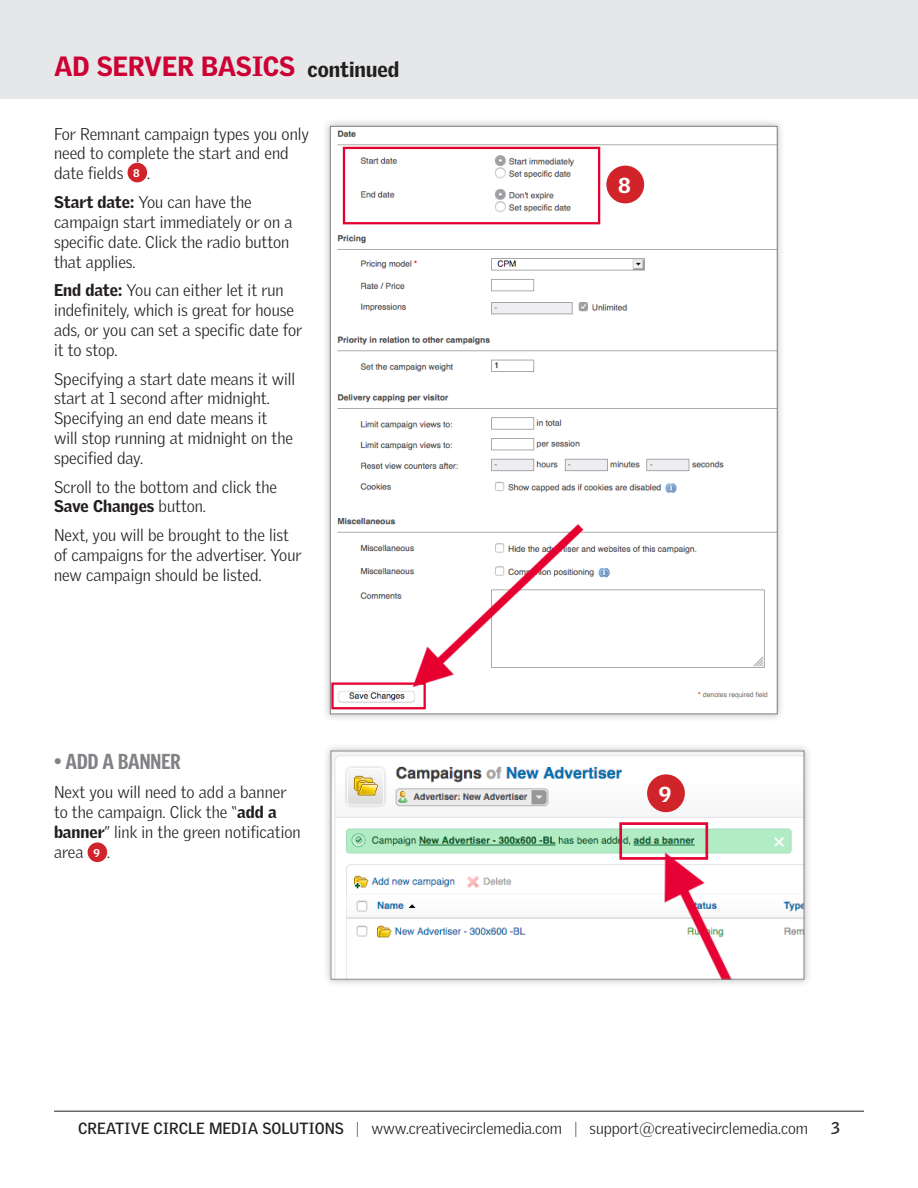
<style>
.page{position:relative;width:918px;height:1188px;background:#fff}
.page>*{position:absolute;margin:0;border:0;box-sizing:border-box;transform-origin:0 0}
.t1{font:900 27px "Griffith Gothic";color:#c03}
.Subhead{font:900 21px "Griffith Gothic Cond";color:#808285}
.t2{font:900 21px "Griffith Gothic";color:#fff}
.body{font:300 16.5px/19.8px "Griffith Gothic";color:#231f20}
.t3{font:700 16.5px "Griffith Gothic";color:#231f20}
.t4{font:300 15.75px "Griffith Gothic";color:#231f20}
.t5{font:900 10.95px "Griffith Gothic";color:#fff}
.s1{font-size:21px;color:#231f20}
.s2{font-weight:900}
.s3{font-weight:700}
.s4{font-weight:100}
</style>
<div class="page">
<div style="left:0;top:0;width:918px;height:98px;background:#e6e7e9"></div>
<hr style="left:54px;top:1111px;width:810px;height:1px;background:#231f20">
<div style="left:128px;top:163px;width:19px;height:19px;background:#d1232a;border-radius:50%"></div>
<div style="left:322px;top:118px;width:463px;height:604px;background:#231f20;opacity:.3"></div>
<img style="left:332px;top:128px;width:444px;height:584px">
<div style="left:606px;top:166px;width:38px;height:37px;background:#d1232a;border-radius:50%"></div>
<div style="left:323px;top:743px;width:489px;height:244px;background:#231f20;opacity:.3"></div>
<img style="left:333px;top:753px;width:469px;height:225px">
<div style="left:331px;top:751px;width:473px;height:229px;border:1px solid #808285"></div>
<div style="left:647px;top:774px;width:38px;height:38px;background:#d1232a;border-radius:50%"></div>
<div style="left:88px;top:842px;width:19px;height:20px;background:#d1232a;border-radius:50%"></div>
<h1 class="t1" style="left:54px;top:51px;width:347px">AD SERVER BASICS <span class="s1">continued</span></h1>
<p class="body" style="left:54px;top:124px;width:257px">For Remnant campaign types you only need to complete the start and end date fields</p>
<p class="t5" style="left:133px;top:166px;width:8px">8</p>
<p class="body" style="left:147px;top:163px;width:5px">.</p>
<p class="body" style="left:54px;top:192px;width:240px"><span class="s2">Start date:</span> You can have the campaign start immediately or on a specific date. Click the radio button that applies.</p>
<p class="body" style="left:54px;top:280px;width:250px"><span class="s2">End date:</span> You can either let it run indefinitely, which is great for house ads, or you can set a specific date for it to stop.</p>
<p class="body" style="left:54px;top:368px;width:243px">Specifying a start date means it will start at 1 second after midnight.<br>Specifying an end date means it<br>will stop running at midnight on the specified day.</p>
<p class="body" style="left:54px;top:476px;width:225px">Scroll to the bottom and click the<br><span class="s2">Save Changes</span> button.</p>
<p class="body" style="left:54px;top:525px;width:249px">Next, you will be brought to the list of campaigns for the advertiser. Your new campaign should be listed.</p>
<p class="Subhead" style="left:54px;top:749px;width:128px">• ADD A BANNER</p>
<p class="body" style="left:54px;top:782px;width:248px">Next you will need to add a banner to the campaign. Click the “<span class="s2">add a banner</span>” link in the green notification area</p>
<p class="t5" style="left:93px;top:846px;width:8px">9</p>
<p class="body" style="left:107px;top:841px;width:5px">.</p>
<p class="t2" style="left:618px;top:173px;width:14px">8</p>
<p class="t2" style="left:659px;top:782px;width:14px">9</p>
<p class="t4" style="left:78px;top:1119px;width:732px"><span class="s3">CREATIVE CIRCLE MEDIA SOLUTIONS</span> <span class="s4">|</span> www.creativecirclemedia.com <span class="s4">|</span> support@creativecirclemedia.com</p>
<p class="t3" style="left:831px;top:1118px;width:10px">3</p>
</div>
